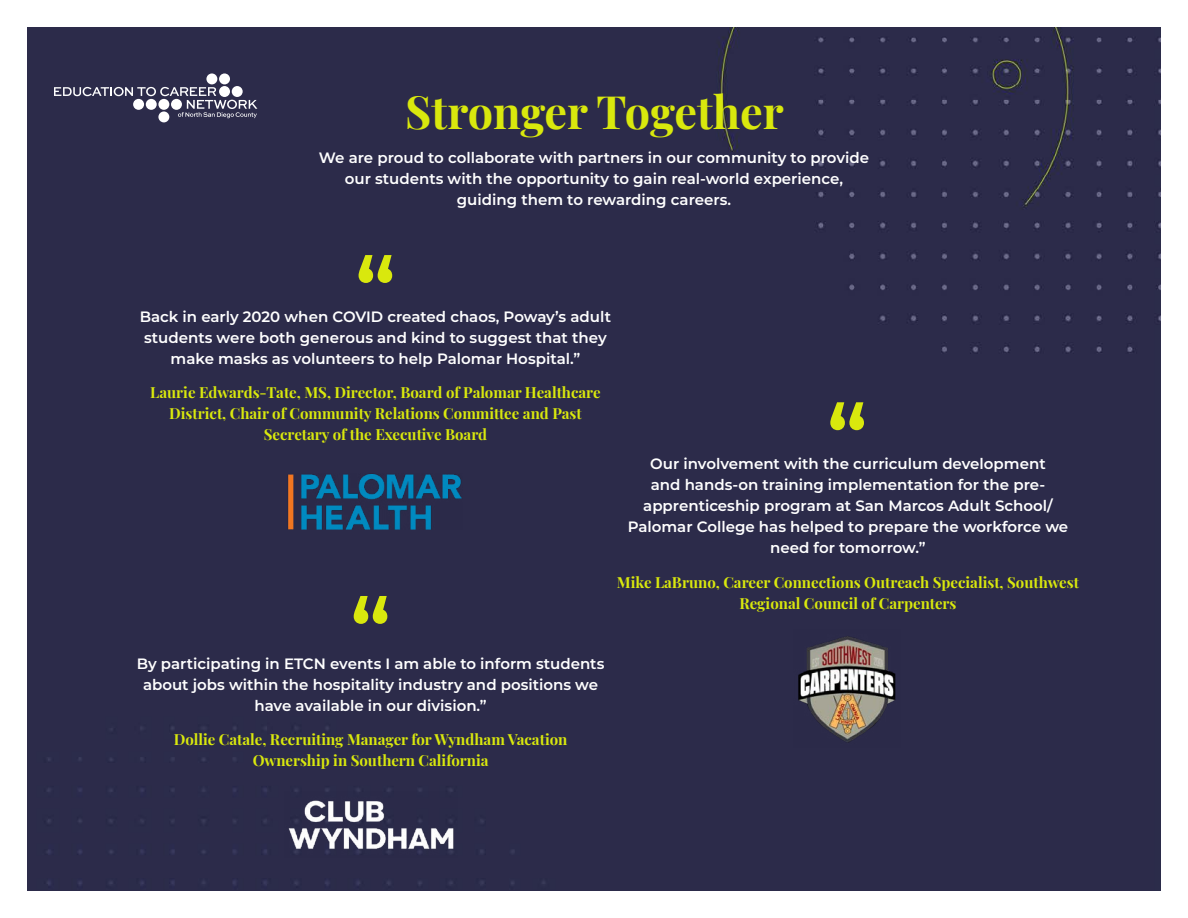
<style>
.page{position:relative;width:1188px;height:918px;background:#fff}
.page>*{position:absolute;margin:0;border:0;box-sizing:border-box;transform-origin:0 0}
.t1{font:600 90px "Montserrat";color:#d9e80d}
.t2{font:700 45px "Playfair Display";letter-spacing:-.005em;color:#d9e80d}
.t3{font:600 15px/21px "Montserrat";color:#fff;text-align:center}
.t4{font:700 15px/21px "Playfair Display";color:#d9e80d;text-align:center}
</style>
<div class="page">
<div style="left:27px;top:27px;width:1134px;height:864px;background:#2c2b4a"></div>
<img style="left:794px;top:630px;width:107px;height:118px">
<img style="left:288px;top:473px;width:175px;height:56px">
<img style="left:284px;top:792px;width:173px;height:66px">
<div style="left:158px;top:111px;width:11px;height:11px;background:#fff;border-radius:50%"></div>
<svg style="left:54px;top:87px;width:203px;height:31px;background:#5a5971"></svg>
<div style="left:206px;top:73px;width:11px;height:11px;background:#fff;border-radius:50%"></div>
<div style="left:219px;top:86px;width:11px;height:11px;background:#fff;border-radius:50%"></div>
<div style="left:219px;top:73px;width:11px;height:11px;background:#fff;border-radius:50%"></div>
<div style="left:232px;top:86px;width:11px;height:11px;background:#fff;border-radius:50%"></div>
<h2 class="t2" style="left:405px;top:76px;width:380px">Stronger Together</h2>
<p class="t3" style="left:319px;top:147px;width:552px">We are proud to collaborate with partners in our community to provide our students with the opportunity to gain real-world experience, guiding them to rewarding careers.</p>
<h1 class="t1" style="left:355px;top:226px;width:43px">“</h1>
<p class="t3" style="left:140px;top:305px;width:473px">Back in early 2020 when COVID created chaos, Poway’s adult students were both generous and kind to suggest that they make masks as volunteers to help Palomar Hospital.”</p>
<p class="t4" style="left:150px;top:381px;width:452px">Laurie Edwards-Tate, MS, Director, Board of Palomar Healthcare<br>District, Chair of Community Relations Committee and Past<br>Secretary of the Executive Board</p>
<h1 class="t1" style="left:827px;top:373px;width:43px">“</h1>
<h1 class="t1" style="left:350px;top:567px;width:43px">“</h1>
<p class="t3" style="left:137px;top:652px;width:469px">By participating in ETCN events I am able to inform students about jobs within the hospitality industry and positions we have available in our division.”</p>
<p class="t4" style="left:174px;top:728px;width:395px">Dollie Catale, Recruiting Manager for Wyndham Vacation<br>Ownership in Southern California</p>
<p class="t3" style="left:628px;top:453px;width:442px">Our involvement with the curriculum development<br>and hands-on training implementation for the pre&shy;apprenticeship program at San Marcos Adult School/ Palomar College has helped to prepare the workforce we need for tomorrow.”</p>
<p class="t4" style="left:617px;top:570px;width:464px">Mike LaBruno, Career Connections Outreach Specialist, Southwest<br>Regional Council of Carpenters</p>
</div>
